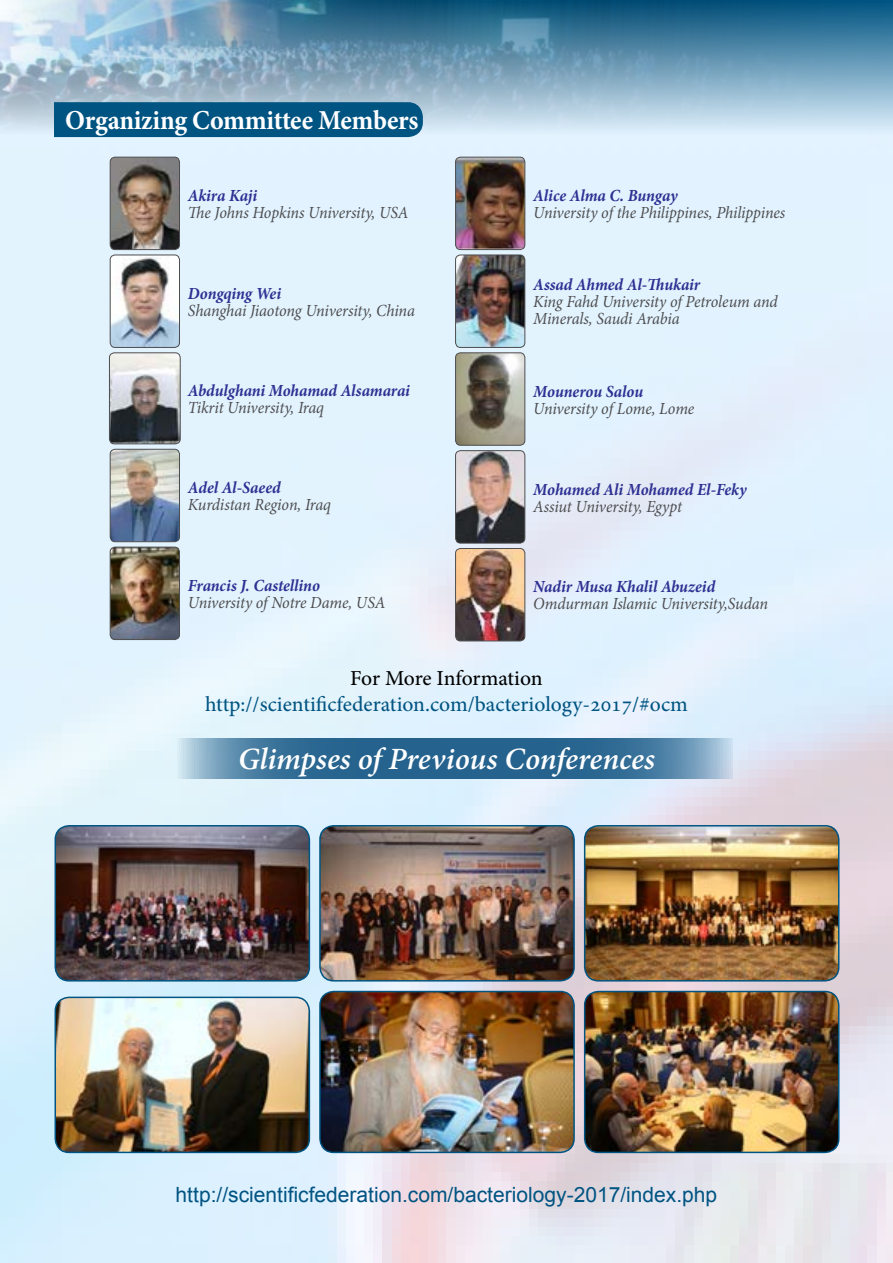
<style>
.page{position:relative;width:893px;height:1263px;background:#fff}
.page>*{position:absolute;margin:0;border:0;box-sizing:border-box;transform-origin:0 0}
.t1{font:italic 700 30.45px "Adobe Hebrew";letter-spacing:-.005em;color:#fff}
.t2{font:700 27.45px "Minion Pro";letter-spacing:-.01em;color:#fff;scale:.95 1}
.t3{font:21px "Arial";color:#005482}
.t4{font:21px "Adobe Hebrew";color:#005482}
.t5{font:21px "Adobe Hebrew";letter-spacing:-.01em;color:#000}
.t6{font:italic 16.95px/17px "Minion Pro";letter-spacing:-.01em;color:#4d4d4f;scale:.95 1}
.t7{font:italic 700 16.95px "Minion Pro";letter-spacing:-.005em;color:#2e3092;scale:.95 1}
</style>
<div class="page">
<img style="left:0;top:134px;width:893px;height:1129px">
<img style="left:0;top:0;width:893px;height:134px">
<div style="left:54px;top:102px;width:369px;height:35px;background:#005482"></div>
<img style="left:55px;top:826px;width:254px;height:155px">
<div style="left:55px;top:825px;width:255px;height:156px;border:2px solid #005482;border-radius:14px"></div>
<img style="left:55px;top:997px;width:254px;height:155px">
<div style="left:55px;top:996px;width:255px;height:157px;border:2px solid #005482;border-radius:14px"></div>
<img style="left:320px;top:826px;width:254px;height:155px">
<div style="left:319px;top:825px;width:256px;height:156px;border:2px solid #005482;border-radius:14px"></div>
<img style="left:320px;top:991px;width:254px;height:161px">
<div style="left:319px;top:991px;width:256px;height:162px;border:2px solid #005482;border-radius:14px"></div>
<img style="left:585px;top:826px;width:254px;height:155px">
<div style="left:584px;top:825px;width:255px;height:156px;border:2px solid #005482;border-radius:14px"></div>
<img style="left:585px;top:991px;width:254px;height:161px">
<div style="left:584px;top:991px;width:255px;height:162px;border:2px solid #005482;border-radius:14px"></div>
<svg style="left:174px;top:738px;width:559px;height:41px;background:#43799f"></svg>
<img style="left:110px;top:157px;width:69px;height:93px">
<div style="left:110px;top:157px;width:70px;height:93px;border:1px solid #4d4d4f;border-radius:5px"></div>
<img style="left:110px;top:255px;width:69px;height:92px">
<div style="left:110px;top:255px;width:70px;height:92px;border:1px solid #4d4d4f;border-radius:5px"></div>
<img style="left:109px;top:353px;width:71px;height:91px">
<div style="left:109px;top:353px;width:71px;height:91px;border:1px solid #4d4d4f;border-radius:5px"></div>
<img style="left:110px;top:449px;width:69px;height:93px">
<div style="left:110px;top:449px;width:70px;height:93px;border:1px solid #4d4d4f;border-radius:5px"></div>
<img style="left:110px;top:547px;width:69px;height:92px">
<div style="left:110px;top:547px;width:70px;height:93px;border:1px solid #4d4d4f;border-radius:5px"></div>
<img style="left:456px;top:157px;width:69px;height:93px">
<div style="left:455px;top:157px;width:70px;height:93px;border:1px solid #4d4d4f;border-radius:5px"></div>
<img style="left:456px;top:255px;width:69px;height:92px">
<div style="left:455px;top:255px;width:70px;height:92px;border:1px solid #4d4d4f;border-radius:5px"></div>
<img style="left:456px;top:353px;width:69px;height:92px">
<div style="left:455px;top:353px;width:70px;height:92px;border:1px solid #4d4d4f;border-radius:5px"></div>
<img style="left:456px;top:451px;width:69px;height:92px">
<div style="left:455px;top:451px;width:70px;height:92px;border:1px solid #4d4d4f;border-radius:5px"></div>
<img style="left:456px;top:548px;width:69px;height:93px">
<div style="left:455px;top:548px;width:70px;height:93px;border:1px solid #4d4d4f;border-radius:5px"></div>
<h2 class="t2" style="left:65px;top:101px;width:373px">Organizing Committee Members</h2>
<p class="t7" style="left:188px;top:184px;width:74px">Akira Kaji</p>
<p class="t6" style="left:188px;top:204px;width:234px">The Johns Hopkins University, USA</p>
<p class="t7" style="left:188px;top:281px;width:100px">Dongqing Wei</p>
<p class="t6" style="left:188px;top:302px;width:240px">Shanghai Jiaotong University, China</p>
<p class="t7" style="left:188px;top:378px;width:235px">Abdulghani Mohamad Alsamarai</p>
<p class="t6" style="left:188px;top:399px;width:145px">Tikrit University, Iraq</p>
<p class="t7" style="left:188px;top:476px;width:99px">Adel Al-Saeed</p>
<p class="t6" style="left:188px;top:496px;width:152px">Kurdistan Region, Iraq</p>
<p class="t7" style="left:188px;top:573px;width:140px">Francis .J Castellino</p>
<p class="t6" style="left:188px;top:594px;width:210px">University of Notre Dame, USA</p>
<p class="t7" style="left:533px;top:184px;width:154px">Alice Alma C. Bungay</p>
<p class="t6" style="left:533px;top:204px;width:267px">University of the Philippines, Philippines</p>
<p class="t7" style="left:533px;top:273px;width:177px">Assad Ahmed Al-Thukair</p>
<p class="t6" style="left:533px;top:293px;width:259px">King Fahd University ofPetroleum and<br>Minerals, Saudi Arabia</p>
<p class="t7" style="left:533px;top:379px;width:117px">Mounerou Salou</p>
<p class="t6" style="left:533px;top:400px;width:171px">University ofLome, Lome</p>
<p class="t7" style="left:533px;top:477px;width:226px">Mohamed Ali Mohamed El-Feky</p>
<p class="t6" style="left:533px;top:498px;width:158px">Assiut University, Egypt</p>
<p class="t7" style="left:533px;top:575px;width:193px">Nadir Musa Khalil Abuzeid</p>
<p class="t6" style="left:533px;top:595px;width:249px">Omdurman Islamic University,Sudan</p>
<p class="t5" style="left:350px;top:666px;width:194px">For More Information</p>
<p class="t4" style="left:205px;top:691px;width:484px">http://scientificfederation.com/bacteriology-2017/#ocm</p>
<h1 class="t1" style="left:238px;top:741px;width:418px">Glimpses of Previous Conferences</h1>
<p class="t3" style="left:176px;top:1180px;width:543px">http://scientificfederation.com/bacteriology-2017/index.php</p>
</div>
